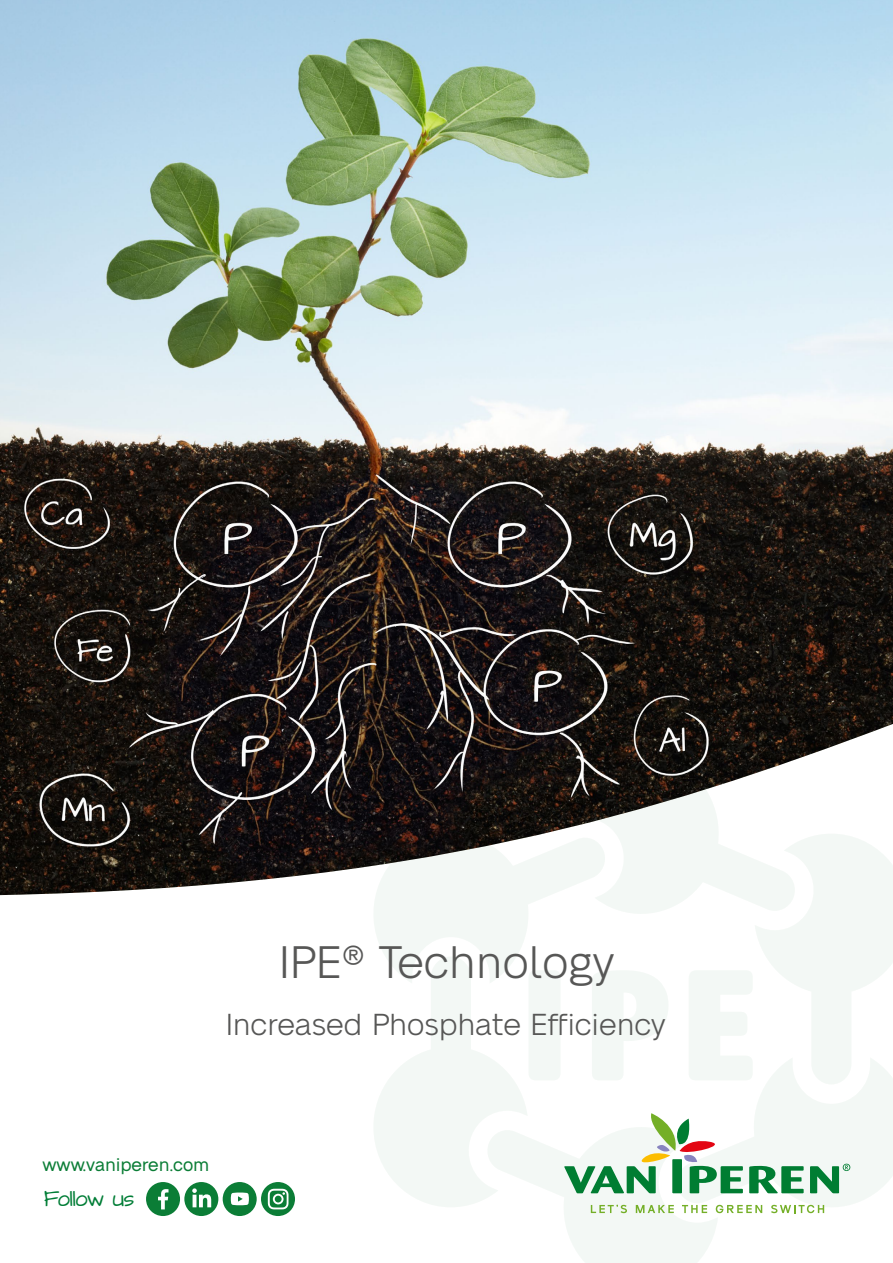
<style>
.page{position:relative;width:893px;height:1263px;background:#fff}
.page>*{position:absolute;margin:0;border:0;box-sizing:border-box;transform-origin:0 0}
.t1{font:45px "Neue Alte Grotesk";color:#575756}
.t2{font:30px "Neue Alte Grotesk";color:#575756}
.t3{font:18px "Neue Alte Grotesk";color:#0b7d36}
.t4{font:18px "Architects Daughter";color:#007d36}
</style>
<div class="page">
<svg style="left:374px;top:901px;width:519px;height:362px"></svg>
<svg style="left:749px;top:1166px;width:55px;height:27px"></svg>
<svg style="left:564px;top:1113px;width:179px;height:80px"></svg>
<div style="left:672px;top:1159px;width:10px;height:34px;background:#007d32"></div>
<svg style="left:810px;top:1164px;width:40px;height:29px"></svg>
<svg style="left:591px;top:1204px;width:36px;height:9px"></svg>
<svg style="left:636px;top:1205px;width:38px;height:8px"></svg>
<svg style="left:682px;top:1205px;width:25px;height:8px"></svg>
<svg style="left:716px;top:1205px;width:46px;height:8px"></svg>
<svg style="left:771px;top:1205px;width:53px;height:8px"></svg>
<div style="left:184px;top:1182px;width:34px;height:34px;background:#0b7d36;border-radius:50%"></div>
<svg style="left:192px;top:1188px;width:19px;height:19px"></svg>
<div style="left:223px;top:1182px;width:34px;height:34px;background:#0b7d36;border-radius:50%"></div>
<svg style="left:231px;top:1192px;width:18px;height:13px"></svg>
<div style="left:146px;top:1182px;width:34px;height:34px;background:#0b7d36;border-radius:50%"></div>
<svg style="left:158px;top:1189px;width:11px;height:20px"></svg>
<svg style="left:261px;top:1182px;width:34px;height:34px"></svg>
<svg style="left:268px;top:1189px;width:20px;height:20px"></svg>
<img style="left:0;top:0;width:893px;height:895px">
<h1 class="t1" style="left:279px;top:937px;width:336px">IPE® Technology</h1>
<p class="t2" style="left:226px;top:1008px;width:441px">Increased Phosphate Efficiency</p>
<p class="t3" style="left:43px;top:1155px;width:168px">www.vaniperen.com</p>
<p class="t4" style="left:44px;top:1186px;width:92px">Follow us</p>
</div>
